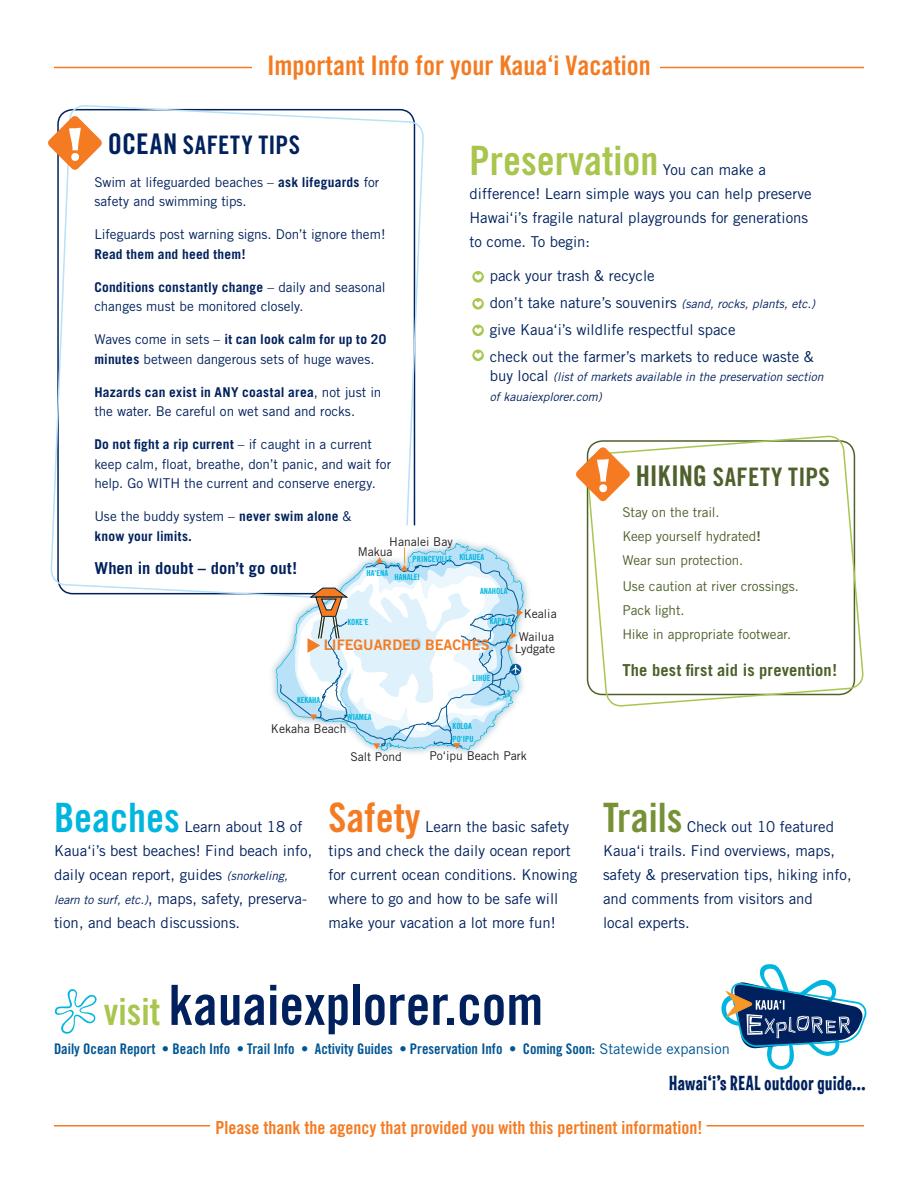
<style>
.page{position:relative;width:918px;height:1188px;background:#fff}
.page>*{position:absolute;margin:0;border:0;box-sizing:border-box;transform-origin:0 0}
.t1{font:55.5px "Trade Gothic Bold Cond Twenty";color:#00215d}
.t2{font:40.5px "Trade Gothic Bold Cond Twenty";color:#a8c64e}
.t3{font:40.5px "Trade Gothic Bold Cond Twenty";color:#00b6de}
.t4{font:40.5px "Trade Gothic Bold Cond Twenty";color:#779137}
.t5{font:40.5px "Trade Gothic Bold Cond Twenty";color:#f47b21}
.t6{font:27px "Trade Gothic Bold Cond Twenty";color:#f47b21}
.body{font:25.5px "Trade Gothic Bold Cond Twenty";letter-spacing:.02em;color:#4e602b}
.body-2{font:25.5px "Trade Gothic Bold Cond Twenty";letter-spacing:.02em;color:#00215d}
.t7{font:21px "Las Vegas OT Jackpot";letter-spacing:.03em;color:#00215d}
.t8{font:18px "Trade Gothic Bold Cond Twenty";color:#f47b21}
.body-3{font:700 16.5px "Trade Gothic";letter-spacing:.005em;color:#4e602b}
.body-4{font:700 16.5px "Trade Gothic";letter-spacing:.005em;color:#00215d}
.t9{font:15px/24px "Trade Gothic";color:#00215d}
.t10{font:14.7px "Trade Gothic Bold Cond Twenty";color:#005594}
.t11{font:14.55px "Trade Gothic Bold Two";color:#f47b21}
.body-5{font:13.5px/19.5px "Trade Gothic";letter-spacing:-.005em;color:#00215d}
.body-6{font:13.5px "Trade Gothic";letter-spacing:-.005em;color:#4e602b}
.body-7{font:700 13.5px/19.5px "Trade Gothic";letter-spacing:.015em;color:#00215d}
.t12{font:12.15px/23.5px "Trade Gothic";color:#231f20;text-align:center}
.t13{font:italic 12px/19.5px "Trade Gothic";color:#00215d}
.t14{font:8.4px "Trade Gothic Bold Cond Twenty";color:#00b6de}
.s1{font-size:28.5px}
.s2{font-weight:700}
.s3{font-weight:400}
.s4{font-style:italic;font-size:12px}
.s5{font-style:normal;font-size:15px}
.s6{font-size:37.5px;color:#a8c64e}
.s7{font-family:"Trade Gothic"}
</style>
<div class="page">
<svg style="left:54px;top:989px;width:43px;height:45px"></svg>
<svg style="left:721px;top:964px;width:146px;height:106px"></svg>
<div style="left:795px;top:1057px;width:76px;height:15px;background:#fff"></div>
<svg style="left:50px;top:105px;width:374px;height:491px"></svg>
<svg style="left:48px;top:116px;width:54px;height:54px"></svg>
<img style="left:264px;top:531px;width:265px;height:223px">
<svg style="left:275px;top:542px;width:249px;height:209px"></svg>
<svg style="left:276px;top:544px;width:247px;height:206px"></svg>
<svg style="left:279px;top:548px;width:244px;height:201px"></svg>
<hr style="left:54px;top:67px;width:198px;height:1px;background:#f47b21">
<hr style="left:660px;top:67px;width:204px;height:1px;background:#f47b21">
<hr style="left:54px;top:1125px;width:156px;height:1px;background:#f47b21">
<hr style="left:706px;top:1125px;width:158px;height:1px;background:#f47b21">
<svg style="left:586px;top:435px;width:278px;height:272px"></svg>
<svg style="left:576px;top:447px;width:54px;height:55px"></svg>
<svg style="left:472px;top:271px;width:12px;height:12px"></svg>
<svg style="left:472px;top:298px;width:12px;height:12px"></svg>
<svg style="left:472px;top:325px;width:12px;height:12px"></svg>
<svg style="left:472px;top:350px;width:12px;height:12px"></svg>
<p class="t6" style="left:267px;top:49px;width:385px">Important Info for your Kaua‘i Vacation</p>
<p class="body-2" style="left:108px;top:129px;width:194px"><span class="s1">OCEAN</span> SAFETY TIPS</p>
<p class="body-5" style="left:94px;top:172px;width:287px">Swim at lifeguarded beaches – <span class="s2">ask lifeguards</span> for safety and swimming tips.</p>
<p class="body-5" style="left:94px;top:224px;width:293px">Lifeguards post warning signs. Don’t ignore them!<br><span class="s2">Read them and heed them!</span></p>
<p class="body-5" style="left:94px;top:277px;width:293px"><span class="s2">Conditions constantly change</span> – daily and seasonal changes must be monitored closely.</p>
<p class="body-5" style="left:94px;top:329px;width:293px">Waves come in sets – <span class="s2">it can look calm for up to 20 minutes</span> between dangerous sets of huge waves.</p>
<p class="body-5" style="left:94px;top:382px;width:289px"><span class="s2">Hazards can exist in ANY coastal area</span>, not just in the water. Be careful on wet sand and rocks.</p>
<p class="body-5" style="left:94px;top:434px;width:298px"><span class="s2">Do not fight a rip current</span> – if caught in a current keep calm, float, breathe, don’t panic, and wait for help. Go WITH the current and conserve energy.</p>
<p class="body-7" style="left:94px;top:506px;width:259px"><span class="s3">Use the buddy system –</span> never swim alone <span class="s3">&amp; </span>know your limits.</p>
<p class="body-4" style="left:94px;top:557px;width:204px">When in doubt – don’t go out!</p>
<p class="t2" style="left:470px;top:136px;width:190px">Preservation</p>
<p class="t9" style="left:470px;top:157px;width:344px;text-indent:193px">You can make a difference! Learn simple ways you can help preserve Hawai‘i’s fragile natural playgrounds for generations to come. To begin:</p>
<p class="t9" style="left:490px;top:262px;width:327px;line-height:27px">pack your trash &amp; recycle<br>don’t take nature’s souvenirs <span class="s4">(sand, rocks, plants, etc.) </span>give Kaua‘i’s wildlife respectful space<br>check out the farmer’s markets to reduce waste &amp;</p>
<p class="t13" style="left:490px;top:367px;width:335px"><span class="s5">buy local</span> (list of markets available in the preservation section of kauaiexplorer.com)</p>
<p class="body" style="left:636px;top:462px;width:196px"><span class="s1">HIKING</span> SAFETY TIPS</p>
<p class="body-6" style="left:622px;top:504px;width:99px">Stay on the trail.</p>
<p class="body-6" style="left:622px;top:528px;width:140px">Keep yourself hydrated<span class="s2">!</span></p>
<p class="body-6" style="left:622px;top:552px;width:122px">Wear sun protection.</p>
<p class="body-6" style="left:622px;top:578px;width:178px">Use caution at river crossings.</p>
<p class="body-6" style="left:622px;top:602px;width:64px">Pack light.</p>
<p class="body-6" style="left:622px;top:626px;width:170px">Hike in appropriate footwear.</p>
<p class="body-3" style="left:622px;top:660px;width:216px">The best first aid is prevention!</p>
<p class="t12" style="left:389px;top:530px;width:65px">Hanalei Bay</p>
<p class="t12" style="left:358px;top:540px;width:36px">Makua</p>
<p class="t14" style="left:413px;top:554px;width:73px">PRINCEVILLE KILAUEA</p>
<p class="t14" style="left:367px;top:568px;width:23px">HA‘ENA</p>
<p class="t14" style="left:395px;top:572px;width:27px">HANALEI</p>
<p class="t14" style="left:480px;top:586px;width:29px">ANAHOLA</p>
<p class="t12" style="left:519px;top:602px;width:39px">Kealia<br>Wailua</p>
<p class="t12" style="left:515px;top:637px;width:42px">Lydgate</p>
<p class="t14" style="left:490px;top:616px;width:23px">KAPA‘A</p>
<p class="t14" style="left:348px;top:617px;width:23px">KOKE‘E</p>
<p class="t11" style="left:324px;top:636px;width:167px">LIFEGUARDED BEACHES</p>
<p class="t14" style="left:473px;top:673px;width:19px">LIHUE</p>
<p class="t14" style="left:297px;top:695px;width:25px">KEKAHA</p>
<p class="t14" style="left:347px;top:712px;width:26px">WIAMEA</p>
<p class="t12" style="left:271px;top:717px;width:77px">Kekaha Beach</p>
<p class="t14" style="left:453px;top:721px;width:21px">KOLOA</p>
<p class="t14" style="left:452px;top:734px;width:23px">PO‘IPU</p>
<p class="t3" style="left:54px;top:793px;width:127px">Beaches</p>
<p class="t9" style="left:54px;top:814px;width:260px;text-indent:130px">Learn about 18 of Kaua‘i’s best beaches! Find beach info, daily ocean report, guides <span class="s4">(snorkeling, learn to surf, etc.)</span>, maps, safety, preserva&shy;tion, and beach discussions.</p>
<p class="t12" style="left:350px;top:745px;width:53px">Salt Pond</p>
<p class="t12" style="left:429px;top:744px;width:99px">Po‘ipu Beach Park</p>
<p class="t5" style="left:328px;top:793px;width:94px">Safety</p>
<p class="t9" style="left:328px;top:814px;width:250px;text-indent:97px">Learn the basic safety tips and check the daily ocean report for current ocean conditions. Knowing where to go and how to be safe will make your vacation a lot more fun!</p>
<p class="t4" style="left:603px;top:793px;width:81px">Trails</p>
<p class="t9" style="left:603px;top:814px;width:250px;text-indent:84px">Check out 10 featured<br>Kaua‘i trails. Find overviews, maps, safety &amp; preservation tips, hiking info, and comments from visitors and<br>local experts.</p>
<p class="t1" style="left:104px;top:971px;width:441px"><span class="s6">visit</span> kauaiexplorer.com</p>
<p class="t10" style="left:54px;top:1040px;width:677px">Daily Ocean Report • Beach Info • Trail Info • Activity Guides • Preservation Info • Coming Soon: <span class="s7">Statewide expansion</span></p>
<p class="t7" style="left:669px;top:1072px;width:198px">Hawai‘i’s REAL outdoor guide...</p>
<p class="t8" style="left:216px;top:1117px;width:488px">Please thank the agency that provided you with this pertinent information!</p>
</div>
